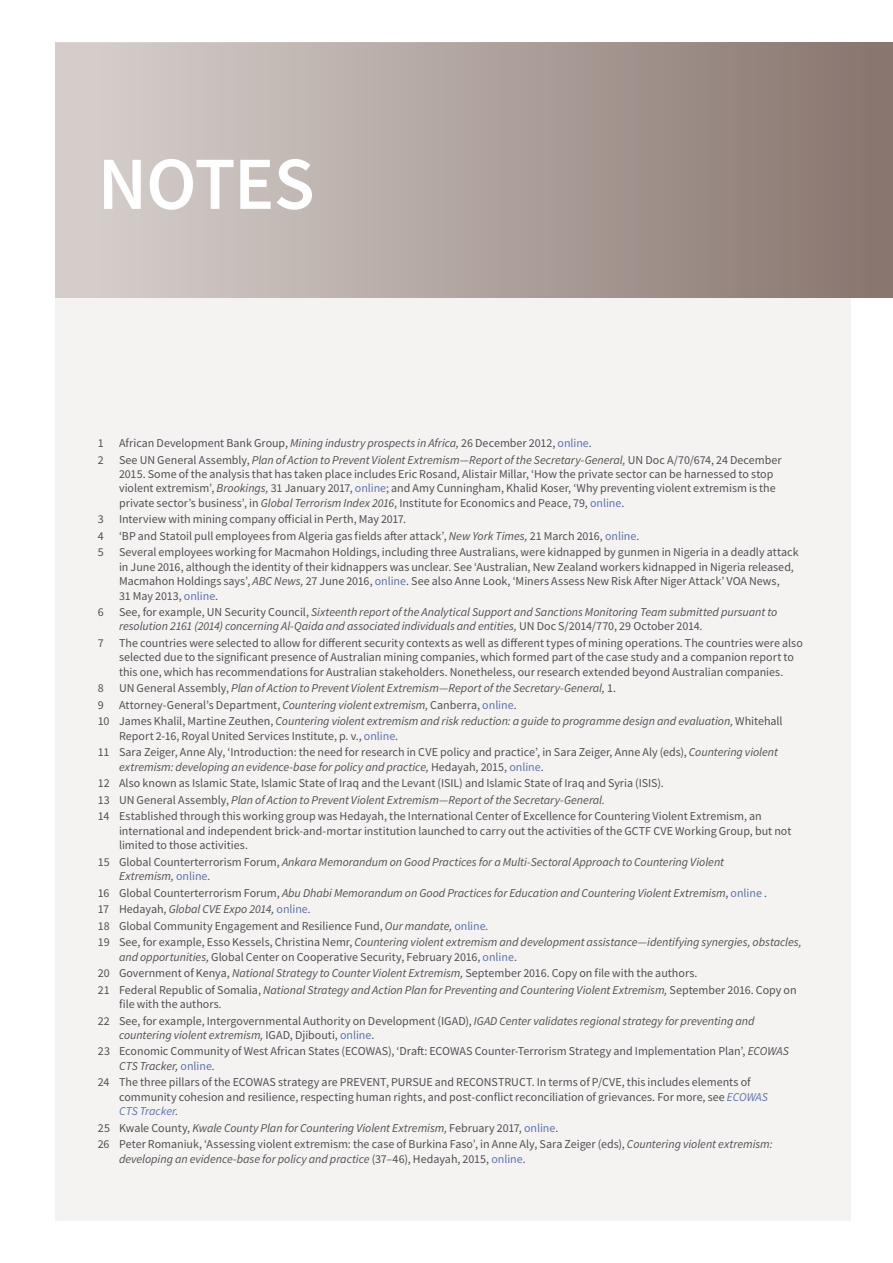
<style>
.page{position:relative;width:893px;height:1263px;background:#fff}
.page>*{position:absolute;margin:0;border:0;box-sizing:border-box;transform-origin:0 0}
.H1_-_Chapter_Header{font:600 75px "Source Sans Pro";letter-spacing:-.015em;color:#fff}
.t1{font:12px/14.4px "Source Sans Pro";color:#504f53}
.t2{font:italic 12px/14.4px "Source Sans Pro";letter-spacing:-.005em;color:#504f53}
.s1{font-style:italic}
.s2{color:#5c74ad}
.s3{font-style:normal}
.s4{font-style:normal;color:#5c74ad}
.s5{font-style:italic;color:#5c74ad}
</style>
<div class="page">
<div style="left:55px;top:43px;width:795px;height:1177px;background:#f5f3f2"></div>
<div style="left:55px;top:43px;width:838px;height:255px;background:linear-gradient(to right,#d9d2d0,#88756e)"></div>
<h1 class="H1_-_Chapter_Header" style="left:98px;top:135px;width:218px">NOTES</h1>
<p class="t1" style="left:98px;top:436px;width:7px">1</p>
<p class="t1" style="left:119px;top:436px;width:474px">African Development Bank Group, <span class="s1">Mining industry prospects in Africa,</span> 26 December 2012, <span class="s2">online</span>.</p>
<p class="t1" style="left:98px;top:452px;width:7px">2</p>
<p class="t1" style="left:119px;top:452px;width:664px">See UN General Assembly, <span class="s1">Plan of Action to Prevent Violent Extremism—Report of the Secretary-General,</span> UN Doc A/70/674, 24 December 2015. Some of the analysis that has taken place includes Eric Rosand, Alistair Millar, ‘How the private sector can be harnessed to stop violent extremism’, <span class="s1">Brookings,</span> 31 January 2017, <span class="s2">online</span>; and Amy Cunningham, Khalid Koser, ‘Why preventing violent extremism is the private sector’s business’, in <span class="s1">Global Terrorism Index 2016</span>, Institute for Economics and Peace, 79, <span class="s2">online</span>.</p>
<p class="t1" style="left:98px;top:512px;width:7px">3</p>
<p class="t1" style="left:119px;top:512px;width:288px">Interview with mining company official in Perth, May 2017.</p>
<p class="t1" style="left:98px;top:528px;width:7px">4</p>
<p class="t1" style="left:119px;top:528px;width:522px">‘BP and Statoil pull employees from Algeria gas fields after attack’, <span class="s1">New York Times,</span> 21 March 2016, <span class="s2">online</span>.</p>
<p class="t1" style="left:98px;top:545px;width:7px">5</p>
<p class="t1" style="left:119px;top:545px;width:681px">Several employees working for Macmahon Holdings, including three Australians, were kidnapped by gunmen in Nigeria in a deadly attack in June 2016, although the identity of their kidnappers was unclear. See ‘Australian, New Zealand workers kidnapped in Nigeria released, Macmahon Holdings says’, <span class="s1">ABC News,</span> 27 June 2016, <span class="s2">online</span>. See also Anne Look, ‘Miners Assess New Risk After Niger Attack’ VOA News,<br>31 May 2013, <span class="s2">online</span>.</p>
<p class="t1" style="left:98px;top:605px;width:7px">6</p>
<p class="t2" style="left:119px;top:605px;width:660px"><span class="s3">See, for example, UN Security Council,</span> Sixteenth report of the Analytical Support and Sanctions Monitoring Team submitted pursuant to resolution 2161 (2014) concerning Al-Qaida and associated individuals and entities, <span class="s3">UN Doc S/2014/770, 29 October 2014.</span></p>
<p class="t1" style="left:98px;top:636px;width:7px">7</p>
<p class="t1" style="left:119px;top:636px;width:685px">The countries were selected to allow for different security contexts as well as different types of mining operations. The countries were also selected due to the significant presence of Australian mining companies, which formed part of the case study and a companion report to this one, which has recommendations for Australian stakeholders. Nonetheless, our research extended beyond Australian companies.</p>
<p class="t1" style="left:98px;top:681px;width:7px">8</p>
<p class="t2" style="left:119px;top:681px;width:499px"><span class="s3">UN General Assembly,</span> Plan of Action to Prevent Violent Extremism—Report of the Secretary-General, <span class="s3">1.</span></p>
<p class="t1" style="left:98px;top:698px;width:7px">9</p>
<p class="t1" style="left:119px;top:698px;width:399px">Attorney-General’s Department, <span class="s1">Countering violent extremism,</span> Canberra, <span class="s2">online</span>.</p>
<p class="t1" style="left:119px;top:714px;width:665px;text-indent:-21px">10 James Khalil, Martine Zeuthen, <span class="s1">Countering violent extremism and risk reduction: a guide to programme design and evaluation,</span> Whitehall<br>Report 2-16, Royal United Services Institute, p. v., <span class="s2">online</span>.</p>
<p class="t1" style="left:119px;top:745px;width:660px;text-indent:-21px">11 Sara Zeiger, Anne Aly, ‘Introduction: the need for research in CVE policy and practice’, in Sara Zeiger, Anne Aly (eds), <span class="s1">Countering violent extremism: developing an evidence-base for policy and practice,</span> Hedayah, 2015, <span class="s2">online</span>.</p>
<p class="t1" style="left:98px;top:776px;width:567px">12 Also known as Islamic State, Islamic State of Iraq and the Levant (ISIL) and Islamic State of Iraq and Syria (ISIS).</p>
<p class="t2" style="left:98px;top:792px;width:509px"><span class="s3">13 UN General Assembly,</span> Plan of Action to Prevent Violent Extremism—Report of the Secretary-General.</p>
<p class="t1" style="left:119px;top:809px;width:674px;text-indent:-21px">14 Established through this working group was Hedayah, the International Center of Excellence for Countering Violent Extremism, an international and independent brick-and-mortar institution launched to carry out the activities of the GCTF CVE Working Group, but not limited to those activities.</p>
<p class="t2" style="left:119px;top:854px;width:606px;text-indent:-21px"><span class="s3">15 Global Counterterrorism Forum,</span> Ankara Memorandum on Good Practices for a Multi-Sectoral Approach to Countering Violent<br>Extremism, <span class="s4">online</span>.</p>
<p class="t2" style="left:98px;top:885px;width:671px"><span class="s3">16 Global Counterterrorism Forum,</span> Abu Dhabi Memorandum on Good Practices for Education and Countering Violent Extremism<span class="s3">,</span> <span class="s4">online</span> <span class="s3">.</span></p>
<p class="t2" style="left:98px;top:902px;width:215px"><span class="s3">17 Hedayah,</span> Global CVE Expo 2014, <span class="s4">online</span>.</p>
<p class="t1" style="left:98px;top:918px;width:393px">18 Global Community Engagement and Resilience Fund, <span class="s1">Our mandate,</span> <span class="s2">online</span><span class="s1">.</span></p>
<p class="t2" style="left:119px;top:935px;width:684px;text-indent:-21px"><span class="s3">19 See, for example, Esso Kessels, Christina Nemr,</span> Countering violent extremism and development assistance—identifying synergies, obstacles, and opportunities, <span class="s3">Global Center on Cooperative Security, February 2016,</span> <span class="s4">online</span><span class="s3">.</span></p>
<p class="t1" style="left:98px;top:966px;width:601px">20 Government of Kenya, <span class="s1">National Strategy to Counter Violent Extremism,</span> September 2016. Copy on file with the authors.</p>
<p class="t2" style="left:119px;top:982px;width:679px;text-indent:-21px"><span class="s3">21 Federal Republic of Somalia,</span> National Strategy and Action Plan for Preventing and Countering Violent Extremism, <span class="s3">September 2016. Copy on file with the authors</span>.</p>
<p class="t1" style="left:119px;top:1013px;width:637px;text-indent:-21px">22 See, for example, Intergovernmental Authority on Development (IGAD), <span class="s1">IGAD Center validates regional strategy for preventing and countering violent extremism,</span> IGAD, Djibouti, <span class="s2">online</span>.</p>
<p class="t1" style="left:119px;top:1044px;width:671px;text-indent:-21px">23 Economic Community of West African States (ECOWAS), ‘Draft: ECOWAS Counter-Terrorism Strategy and Implementation Plan’, <span class="s1">ECOWAS<br>CTS Tracker,</span> <span class="s2">online</span><span class="s1">.</span></p>
<p class="t1" style="left:119px;top:1075px;width:650px;text-indent:-21px">24 The three pillars of the ECOWAS strategy are PREVENT, PURSUE and RECONSTRUCT. In terms of P/CVE, this includes elements of community cohesion and resilience, respecting human rights, and post-conflict reconciliation of grievances. For more, see <span class="s5">ECOWAS<br>CTS Tracker</span><span class="s1">.</span></p>
<p class="t2" style="left:98px;top:1120px;width:462px"><span class="s3">25 Kwale County,</span> Kwale County Plan for Countering Violent Extremism, <span class="s3">February 2017,</span> <span class="s4">online</span><span class="s3">.</span></p>
<p class="t1" style="left:119px;top:1137px;width:655px;text-indent:-21px">26 Peter Romaniuk, ‘Assessing violent extremism: the case of Burkina Faso’, in Anne Aly, Sara Zeiger (eds), <span class="s1">Countering violent extremism: developing an evidence-base for policy and practice</span> (37–46), Hedayah, 2015, <span class="s2">online</span>.</p>
</div>
